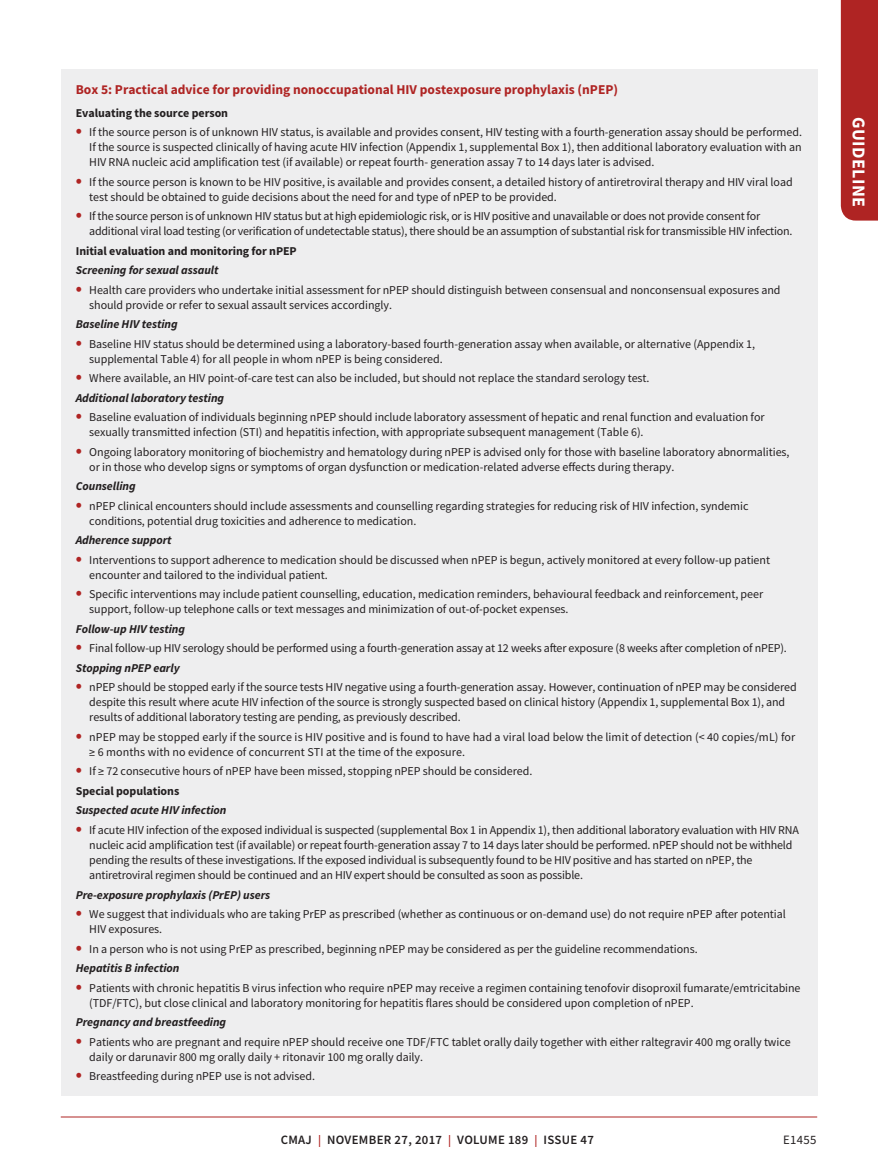
<style>
.page{position:relative;width:878px;height:1175px;background:#fff}
.page>*{position:absolute;margin:0;border:0;box-sizing:border-box;transform-origin:0 0}
.t1{font:700 18px "Source Sans Pro";letter-spacing:.025em;color:#fff}
.t2{font:700 13.5px "Source Sans Pro";color:#af2423}
.t3{font:600 12.75px "Source Sans Pro";letter-spacing:.025em;color:#231f20}
.t4{font:12.75px "Source Sans Pro";letter-spacing:.025em;color:#231f20}
.t5{font:12px/15px "Source Sans Pro";letter-spacing:-.005em;color:#231f20}
.t6{font:italic 700 12px "Source Sans Pro";letter-spacing:-.005em;color:#231f20}
.t7{font:700 12px "Source Sans Pro";letter-spacing:-.005em;color:#231f20}
.s1{font-weight:700;font-size:18px;color:#af2423}
.s2{font-weight:700;font-style:italic}
.s3{font-weight:700}
.s4{font-size:12px;color:#af2423}
</style>
<div class="page">
<div style="left:840px;top:0;width:38px;height:220px;background:#af2423"></div>
<hr style="left:61px;top:1116px;width:756px;height:1px;background:#af2423">
<div style="left:61px;top:69px;width:756px;height:1026px;background:#eeeeef"></div>
<p class="t2" style="left:76px;top:81px;width:544px">Box 5: Practical advice for providing nonoccupational HIV postexposure prophylaxis (nPEP)</p>
<p class="t7" style="left:76px;top:105px;width:154px">Evaluating the source person</p>
<p class="t5" style="left:89px;top:125px;width:714px;text-align:justify;text-indent:-14px"><span class="s1">•</span> If the source person is of unknown HIV status, is available and provides consent, HIV testing with a fourth-generation assay should be performed.<br>If the source is suspected clinically of having acute HIV infection (Appendix 1, supplemental Box 1), then additional laboratory evaluation with an HIV RNA nucleic acid amplification test (if available) or repeat fourth- generation assay 7 to 14 days later is advised.</p>
<p class="t5" style="left:89px;top:174px;width:705px;text-indent:-14px"><span class="s1">•</span> If the source person is known to be HIV positive, is available and provides consent, a detailed history of antiretroviral therapy and HIV viral load test should be obtained to guide decisions about the need for and type of nPEP to be provided.</p>
<p class="t5" style="left:89px;top:209px;width:704px;text-indent:-14px"><span class="s1">•</span> If the source person is of unknown HIV status but at high epidemiologic risk, or is HIV positive and unavailable or does not provide consent for additional viral load testing (or verification of undetectable status), there should be an assumption of substantial risk for transmissible HIV infection.</p>
<p class="t7" style="left:76px;top:243px;width:222px">Initial evaluation and monitoring for nPEP</p>
<p class="t6" style="left:76px;top:262px;width:144px">Screening for sexual assault</p>
<p class="t5" style="left:89px;top:282px;width:692px;text-indent:-14px"><span class="s1">•</span> Health care providers who undertake initial assessment for nPEP should distinguish between consensual and nonconsensual exposures and should provide or refer to sexual assault services accordingly.</p>
<p class="t6" style="left:76px;top:316px;width:103px">Baseline HIV testing</p>
<p class="t5" style="left:89px;top:336px;width:667px;text-indent:-14px"><span class="s1">•</span> Baseline HIV status should be determined using a laboratory-based fourth-generation assay when available, or alternative (Appendix 1, supplemental Table 4) for all people in whom nPEP is being considered.</p>
<p class="t5" style="left:76px;top:368px;width:575px;line-height:19.5px"><span class="s1">•</span> Where available, an HIV point-of-care test can also be included, but should not replace the standard serology test.<br><span class="s2">Additional laboratory testing</span></p>
<p class="t5" style="left:89px;top:410px;width:677px;text-indent:-14px"><span class="s1">•</span> Baseline evaluation of individuals beginning nPEP should include laboratory assessment of hepatic and renal function and evaluation for sexually transmitted infection (STI) and hepatitis infection, with appropriate subsequent management (Table 6).</p>
<p class="t5" style="left:89px;top:444px;width:701px;text-indent:-14px"><span class="s1">•</span> Ongoing laboratory monitoring of biochemistry and hematology during nPEP is advised only for those with baseline laboratory abnormalities, or in those who develop signs or symptoms of organ dysfunction or medication-related adverse effects during therapy.</p>
<p class="t6" style="left:76px;top:478px;width:61px">Counselling</p>
<p class="t5" style="left:89px;top:498px;width:660px;text-indent:-14px"><span class="s1">•</span> nPEP clinical encounters should include assessments and counselling regarding strategies for reducing risk of HIV infection, syndemic conditions, potential drug toxicities and adherence to medication.</p>
<p class="t6" style="left:76px;top:532px;width:97px">Adherence support</p>
<p class="t5" style="left:89px;top:552px;width:682px;text-indent:-14px"><span class="s1">•</span> Interventions to support adherence to medication should be discussed when nPEP is begun, actively monitored at every follow-up patient encounter and tailored to the individual patient.</p>
<p class="t5" style="left:89px;top:587px;width:675px;text-indent:-14px"><span class="s1">•</span> Specific interventions may include patient counselling, education, medication reminders, behavioural feedback and reinforcement, peer support, follow-up telephone calls or text messages and minimization of out-of-pocket expenses.</p>
<p class="t6" style="left:76px;top:621px;width:111px">Follow-up HIV testing</p>
<p class="t5" style="left:76px;top:638px;width:712px;line-height:19.5px"><span class="s1">•</span> Final follow-up HIV serology should be performed using a fourth-generation assay at 12 weeks after exposure (8 weeks after completion of nPEP).<br><span class="s2">Stopping nPEP early</span></p>
<p class="t5" style="left:89px;top:680px;width:708px;text-indent:-14px"><span class="s1">•</span> nPEP should be stopped early if the source tests HIV negative using a fourth-generation assay. However, continuation of nPEP may be considered despite this result where acute HIV infection of the source is strongly suspected based on clinical history (Appendix 1, supplemental Box 1), and results of additional laboratory testing are pending, as previously described.</p>
<p class="t5" style="left:89px;top:729px;width:707px;text-indent:-14px"><span class="s1">•</span> nPEP may be stopped early if the source is HIV positive and is found to have had a viral load below the limit of detection (&lt; 40 copies/mL) for ≥ 6 months with no evidence of concurrent STI at the time of the exposure.</p>
<p class="t5" style="left:76px;top:761px;width:458px;line-height:19.5px"><span class="s1">•</span> If ≥ 72 consecutive hours of nPEP have been missed, stopping nPEP should be considered.<br><span class="s3">Special populations</span></p>
<p class="t6" style="left:76px;top:802px;width:152px">Suspected acute HIV infection</p>
<p class="t5" style="left:89px;top:822px;width:711px;text-indent:-14px"><span class="s1">•</span> If acute HIV infection of the exposed individual is suspected (supplemental Box 1 in Appendix 1), then additional laboratory evaluation with HIV RNA nucleic acid amplification test (if available) or repeat fourth-generation assay 7 to 14 days later should be performed. nPEP should not be withheld pending the results of these investigations. If the exposed individual is subsequently found to be HIV positive and has started on nPEP, the antiretroviral regimen should be continued and an HIV expert should be consulted as soon as possible.</p>
<p class="t6" style="left:76px;top:886px;width:196px">Pre-exposure prophylaxis (PrEP) users</p>
<p class="t5" style="left:89px;top:906px;width:698px;text-indent:-14px"><span class="s1">•</span> We suggest that individuals who are taking PrEP as prescribed (whether as continuous or on-demand use) do not require nPEP after potential<br>HIV exposures.</p>
<p class="t5" style="left:76px;top:938px;width:623px;line-height:19.5px"><span class="s1">•</span> In a person who is not using PrEP as prescribed, beginning nPEP may be considered as per the guideline recommendations.<br><span class="s2">Hepatitis B infection</span></p>
<p class="t5" style="left:89px;top:980px;width:712px;text-indent:-14px"><span class="s1">•</span> Patients with chronic hepatitis B virus infection who require nPEP may receive a regimen containing tenofovir disoproxil fumarate/emtricitabine (TDF/FTC), but close clinical and laboratory monitoring for hepatitis flares should be considered upon completion of nPEP.</p>
<p class="t6" style="left:76px;top:1014px;width:152px">Pregnancy and breastfeeding</p>
<p class="t5" style="left:89px;top:1034px;width:703px;text-indent:-14px"><span class="s1">•</span> Patients who are pregnant and require nPEP should receive one TDF/FTC tablet orally daily together with either raltegravir 400 mg orally twice daily or darunavir 800 mg orally daily + ritonavir 100 mg orally daily.</p>
<p class="t5" style="left:76px;top:1068px;width:241px"><span class="s1">•</span> Breastfeeding during nPEP use is not advised.</p>
<p class="t3" style="left:281px;top:1131px;width:315px">CMAJ <span class="s4">|</span> NOVEMBER 27, 2017 <span class="s4">|</span> VOLUME 189 <span class="s4">|</span> ISSUE 47</p>
<p class="t4" style="left:783px;top:1132px;width:35px">E1455</p>
<h1 class="t1" style="left:871px;top:117px;width:92px;rotate:90deg">GUIDELINE</h1>
</div>
